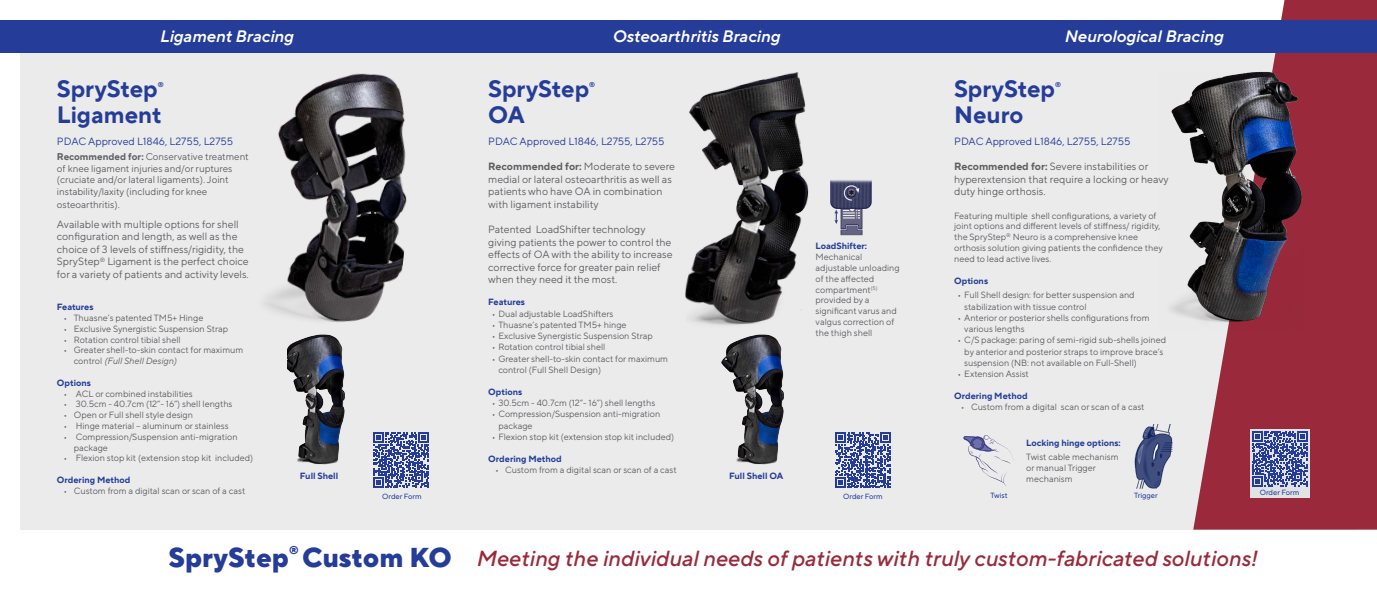
<style>
.page{position:relative;width:1377px;height:594px;background:#fff}
.page>*{position:absolute;margin:0;border:0;box-sizing:border-box;transform-origin:0 0}
.t1{font:800 27.22px "TT Norms Pro";color:#253d98}
.t2{font:700 23.62px "TT Norms Pro";color:#253d98}
.t3{font:italic 500 21.75px "TT Norms Pro";color:#9a2a3b}
.t4{font:italic 600 16.5px "TT Norms Pro";color:#fff}
.t5{font:800 11.25px "TT Norms Pro";color:#253d98}
.t6{font:10.5px/12.6px "TT Norms Pro";color:#5f6062}
.t7{font:10.5px "TT Norms Pro";color:#253d98}
.t8{font:9.75px/11.7px "TT Norms Pro";color:#5f6062}
.t9{font:9px/10.8px "TT Norms Pro";color:#5f6062}
.t10{font:700 9px "TT Norms Pro";color:#253d98}
.t11{font:7.5px "TT Norms Pro";color:#253d98}
.t12{font:700 6.98px "TT Norms Pro";color:#253d98}
.s1{font-weight:700}
.s2{font-style:italic}
</style>
<div class="page">
<div style="left:20px;top:41px;width:1337px;height:489px;background:#ebebec"></div>
<svg style="left:1193px;top:0;width:184px;height:530px;background:#a33e4e"></svg>
<div style="left:0;top:20px;width:1377px;height:33px;background:#253d98"></div>
<img style="left:265px;top:73px;width:142px;height:249px">
<img style="left:1170px;top:61px;width:134px;height:269px">
<img style="left:685px;top:72px;width:124px;height:253px">
<div style="left:1250px;top:429px;width:59px;height:69px;background:#e0e2e3"></div>
<img style="left:287px;top:334px;width:58px;height:131px">
<img style="left:721px;top:334px;width:63px;height:131px">
<img style="left:830px;top:180px;width:42px;height:56px">
<svg style="left:964px;top:435px;width:50px;height:51px"></svg>
<img style="left:1134px;top:424px;width:39px;height:65px">
<svg style="left:374px;top:432px;width:55px;height:56px"></svg>
<svg style="left:835px;top:432px;width:55px;height:56px"></svg>
<svg style="left:1252px;top:431px;width:55px;height:56px"></svg>
<h3 class="t4" style="left:160px;top:24px;width:135px">Ligament Bracing</h3>
<h3 class="t4" style="left:612px;top:24px;width:169px">Osteoarthritis Bracing</h3>
<h3 class="t4" style="left:1064px;top:24px;width:161px">Neurological Bracing</h3>
<h2 class="t2" style="left:57px;top:71px;width:102px">SpryStep</h2>
<p class="t12" style="left:158px;top:79px;width:7px">®</p>
<h2 class="t2" style="left:57px;top:97px;width:106px">Ligament</h2>
<p class="t7" style="left:57px;top:133px;width:178px">PDAC Approved L1846, L2755, L2755</p>
<p class="t8" style="left:57px;top:150px;width:193px"><span class="s1">Recommended for:</span> Conservative treatment of knee ligament injuries and/or ruptures (cruciate and/or lateral ligaments). Joint instability/laxity (including for knee</p>
<p class="t8" style="left:57px;top:198px;width:64px">osteoarthritis).</p>
<p class="t6" style="left:57px;top:217px;width:193px">Available with multiple options for shell configuration and length, as well as the choice of 3 levels of stiffness/rigidity, the SpryStep<sup>®</sup> Ligament is the perfect choice for a variety of patients and activity levels.</p>
<p class="t10" style="left:57px;top:300px;width:38px">Features</p>
<p class="t9" style="left:64px;top:312px;width:141px">• Thuasne’s patented TM5+ Hinge</p>
<p class="t9" style="left:64px;top:322px;width:166px">• Exclusive Synergistic Suspension Strap</p>
<p class="t9" style="left:64px;top:333px;width:119px">• Rotation control tibial shell</p>
<p class="t9" style="left:74px;top:344px;width:171px;text-indent:-10px">• Greater shell-to-skin contact for maximum control <span class="s2">(Full Shell Design)</span></p>
<p class="t10" style="left:57px;top:376px;width:35px">Options</p>
<p class="t9" style="left:64px;top:387px;width:131px">• ACL or combined instabilities</p>
<p class="t9" style="left:64px;top:398px;width:170px">• 30.5cm - 40.7cm (12”- 16”) shell lengths</p>
<p class="t9" style="left:64px;top:409px;width:131px">• Open or Full shell style design</p>
<p class="t9" style="left:64px;top:420px;width:166px">• Hinge material – aluminum or stainless</p>
<p class="t9" style="left:74px;top:430px;width:165px;text-indent:-10px">• Compression/Suspension anti-migration package</p>
<p class="t9" style="left:64px;top:452px;width:191px">• Flexion stop kit (extension stop kit included)</p>
<p class="t10" style="left:57px;top:473px;width:75px">Ordering Method</p>
<p class="t9" style="left:64px;top:484px;width:183px">• Custom from a digital scan or scan of a cast</p>
<h2 class="t2" style="left:488px;top:71px;width:102px">SpryStep</h2>
<p class="t12" style="left:589px;top:79px;width:7px">®</p>
<h2 class="t2" style="left:488px;top:97px;width:38px">OA</h2>
<p class="t7" style="left:488px;top:133px;width:178px">PDAC Approved L1846, L2755, L2755</p>
<p class="t6" style="left:488px;top:159px;width:188px"><span class="s1">Recommended for:</span> Moderate to severe medial or lateral osteoarthritis as well as patients who have OA in combination with ligament instability</p>
<p class="t6" style="left:488px;top:222px;width:186px">Patented LoadShifter technology giving patients the power to control the effects of OA with the ability to increase corrective force for greater pain relief when they need it the most.</p>
<p class="t10" style="left:488px;top:296px;width:38px">Features</p>
<p class="t9" style="left:492px;top:307px;width:123px">• Dual adjustable LoadShifters</p>
<p class="t9" style="left:492px;top:319px;width:136px">• Thuasne’s patented TM5+ hinge</p>
<p class="t9" style="left:492px;top:330px;width:163px">• Exclusive Synergistic Suspension Strap</p>
<p class="t9" style="left:492px;top:341px;width:115px">• Rotation control tibial shell</p>
<p class="t9" style="left:498px;top:352px;width:171px;line-height:11.2px;text-indent:-7px">• Greater shell-to-skin contact for maximum control (Full Shell Design)</p>
<p class="t10" style="left:488px;top:386px;width:35px">Options</p>
<p class="t9" style="left:492px;top:397px;width:165px">• 30.5cm - 40.7cm (12”- 16”) shell lengths</p>
<p class="t9" style="left:498px;top:408px;width:163px;line-height:11.2px;text-indent:-7px">• Compression/Suspension anti-migration package</p>
<p class="t9" style="left:492px;top:431px;width:184px">• Flexion stop kit (extension stop kit included)</p>
<p class="t10" style="left:488px;top:452px;width:75px">Ordering Method</p>
<p class="t9" style="left:495px;top:464px;width:183px">• Custom from a digital scan or scan of a cast</p>
<p class="t10" style="left:300px;top:469px;width:40px">Full Shell</p>
<p class="t10" style="left:729px;top:469px;width:56px">Full Shell OA</p>
<p class="t10" style="left:816px;top:240px;width:53px">LoadShifter:</p>
<p class="t9" style="left:816px;top:251px;width:86px">Mechanical adjustable unloading of the affected compartment<sup>(5) </sup>provided by a significant varus and valgus correction of the thigh shell</p>
<h2 class="t2" style="left:954px;top:71px;width:102px">SpryStep</h2>
<p class="t12" style="left:1055px;top:79px;width:7px">®</p>
<h2 class="t2" style="left:954px;top:97px;width:71px">Neuro</h2>
<p class="t7" style="left:954px;top:133px;width:178px">PDAC Approved L1846, L2755, L2755</p>
<p class="t6" style="left:954px;top:159px;width:216px"><span class="s1">Recommended for:</span> Severe instabilities or hyperextension that require a locking or heavy duty hinge orthosis.</p>
<p class="t9" style="left:954px;top:209px;width:210px">Featuring multiple shell configurations, a variety of joint options and different levels of stiffness/ rigidity, the SpryStep<sup>®</sup> Neuro is a comprehensive knee orthosis solution giving patients the confidence they need to lead active lives.</p>
<p class="t10" style="left:954px;top:274px;width:35px">Options</p>
<p class="t9" style="left:964px;top:289px;width:172px;line-height:11.2px;text-indent:-7px">• Full Shell design: for better suspension and stabilization with tissue control</p>
<p class="t9" style="left:964px;top:311px;width:187px;line-height:11.2px;text-indent:-7px">• Anterior or posterior shells configurations from various lengths</p>
<p class="t9" style="left:964px;top:334px;width:203px;line-height:11.2px;text-indent:-7px">• C/S package: paring of semi-rigid sub-shells joined by anterior and posterior straps to improve brace’s suspension (NB: not available on Full-Shell)</p>
<p class="t9" style="left:958px;top:368px;width:73px">• Extension Assist</p>
<p class="t10" style="left:954px;top:389px;width:75px">Ordering Method</p>
<p class="t9" style="left:961px;top:401px;width:185px">• Custom from a digital scan or scan of a cast</p>
<p class="t10" style="left:1026px;top:436px;width:96px">Locking hinge options:</p>
<p class="t9" style="left:1026px;top:451px;width:94px">Twist cable mechanism or manual Trigger mechanism</p>
<p class="t11" style="left:382px;top:491px;width:41px">Order Form</p>
<p class="t11" style="left:843px;top:491px;width:41px">Order Form</p>
<p class="t11" style="left:990px;top:490px;width:19px">Twist</p>
<p class="t11" style="left:1134px;top:490px;width:25px">Trigger</p>
<p class="t11" style="left:1260px;top:487px;width:41px">Order Form</p>
<h1 class="t1" style="left:169px;top:536px;width:122px">SpryStep</h1>
<p class="t5" style="left:289px;top:541px;width:11px">®</p>
<h1 class="t1" style="left:302px;top:536px;width:151px">Custom KO</h1>
<h3 class="t3" style="left:476px;top:543px;width:783px">Meeting the individual needs of patients with truly custom-fabricated solutions!</h3>
</div>
